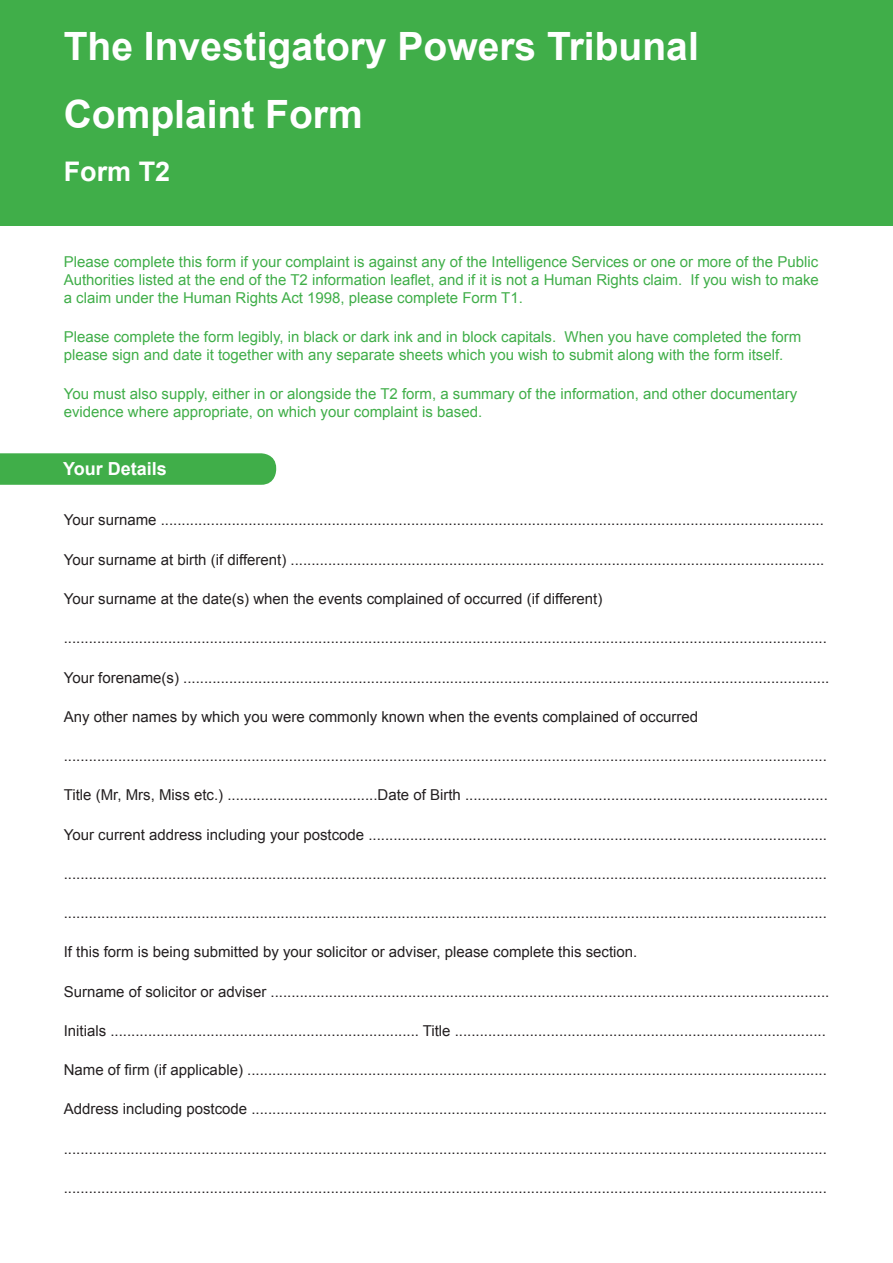
<style>
.page{position:relative;width:893px;height:1263px;background:#fff}
.page>*{position:absolute;margin:0;border:0;box-sizing:border-box;transform-origin:0 0}
.t1{font:700 39px "Arial";color:#fff}
.t2{font:700 27px "Arial";color:#fff}
.t3{font:700 18px "Arial";color:#fff}
.body{font:15px "Arial";color:#231f20}
.green_text{font:15px/18px "Arial";color:#40ae49}
</style>
<div class="page">
<div style="left:0;top:0;width:893px;height:225px;background:#40ae49"></div>
<svg style="left:0;top:453px;width:276px;height:32px;background:#44af4d"></svg>
<p class="t1" style="left:64px;top:20px;width:636px">The Investigatory Powers Tribunal</p>
<p class="t1" style="left:64px;top:88px;width:301px">Complaint Form</p>
<p class="t2" style="left:64px;top:154px;width:108px">Form T2</p>
<p class="green_text" style="left:64px;top:253px;width:757px;text-align:justify">Please complete this form if your complaint is against any of the Intelligence Services or one or more of the Public Authorities listed at the end of the T2 information leaflet, and if it is not a Human Rights claim. If you wish to make a claim under the Human Rights Act 1998, please complete Form T1.</p>
<p class="green_text" style="left:64px;top:328px;width:739px">Please complete the form legibly, in black or dark ink and in block capitals. When you have completed the form please sign and date it together with any separate sheets which you wish to submit along with the form itself.</p>
<p class="green_text" style="left:64px;top:385px;width:735px">You must also supply, either in or alongside the T2 form, a summary of the information, and other documentary evidence where appropriate, on which your complaint is based.</p>
<p class="t3" style="left:63px;top:457px;width:105px">Your Details</p>
<p class="body" style="left:64px;top:510px;width:762px">Your surname ...............................................................................................................................................................</p>
<p class="body" style="left:64px;top:550px;width:762px">Your surname at birth (if different) ................................................................................................................................</p>
<p class="body" style="left:64px;top:589px;width:540px">Your surname at the date(s) when the events complained of occurred (if different)</p>
<p class="body" style="left:64px;top:628px;width:765px">.......................................................................................................................................................................................</p>
<p class="body" style="left:64px;top:667px;width:767px">Your forename(s) ...........................................................................................................................................................</p>
<p class="body" style="left:64px;top:707px;width:636px">Any other names by which you were commonly known when the events complained of occurred</p>
<p class="body" style="left:64px;top:746px;width:765px">.......................................................................................................................................................................................</p>
<p class="body" style="left:64px;top:785px;width:766px">Title (Mr, Mrs, Miss etc.) ....................................Date of Birth .......................................................................................</p>
<p class="body" style="left:64px;top:824px;width:765px">Your current address including your postcode ..............................................................................................................</p>
<p class="body" style="left:64px;top:864px;width:765px">.......................................................................................................................................................................................</p>
<p class="body" style="left:64px;top:903px;width:765px">.......................................................................................................................................................................................</p>
<p class="body" style="left:64px;top:942px;width:575px">If this form is being submitted by your solicitor or adviser, please complete this section.</p>
<p class="body" style="left:64px;top:981px;width:767px">Surname of solicitor or adviser ......................................................................................................................................</p>
<p class="body" style="left:64px;top:1021px;width:764px">Initials .......................................................................... Title .........................................................................................</p>
<p class="body" style="left:64px;top:1060px;width:765px">Name of firm (if applicable) ...........................................................................................................................................</p>
<p class="body" style="left:64px;top:1099px;width:765px">Address including postcode ..........................................................................................................................................</p>
<p class="body" style="left:64px;top:1138px;width:765px">.......................................................................................................................................................................................</p>
<p class="body" style="left:64px;top:1178px;width:765px">.......................................................................................................................................................................................</p>
</div>
